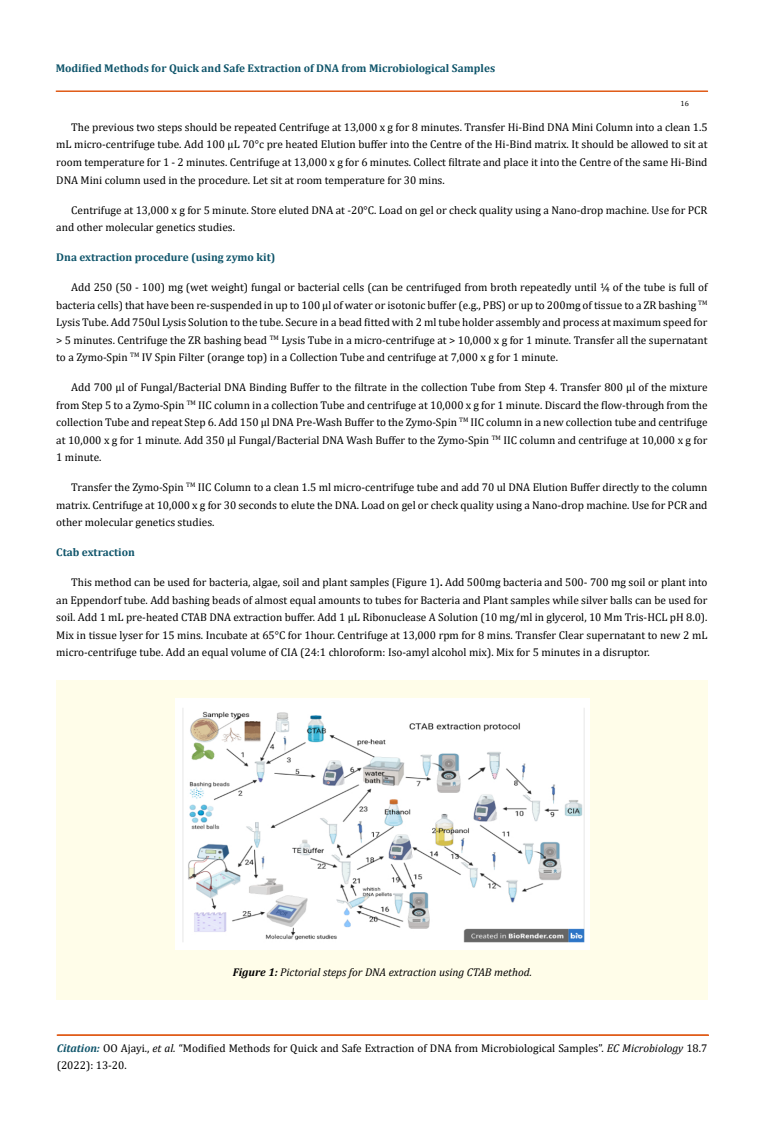
<style>
.page{position:relative;width:764px;height:1127px;background:#fff}
.page>*{position:absolute;margin:0;border:0;box-sizing:border-box;transform-origin:0 0}
.t1{font:11.25px/17.5px "Cambria";color:#000;text-align:justify}
.t2{font:700 11.25px "Cambria";color:#0e546a}
.t3{font:italic 11.25px "Cambria";color:#000}
.t4{font:7.5px "Cambria";color:#000}
.s1{font-weight:700}
.s2{font-weight:700;font-style:italic;color:#0e546a}
.s3{font-style:italic}
</style>
<div class="page">
<div style="left:56px;top:91px;width:651px;height:1px;border:1px solid #e05d1a"></div>
<div style="left:57px;top:1034px;width:651px;height:1px;border:1px solid #e05d1a"></div>
<div style="left:56px;top:680px;width:652px;height:320px;background:#fffde9"></div>
<img style="left:175px;top:698px;width:415px;height:251px">
<p class="t2" style="left:56px;top:60px;width:441px">Modified Methods for Quick and Safe Extraction of DNA from Microbiological Samples</p>
<p class="t4" style="left:680px;top:98px;width:10px">16</p>
<p class="t1" style="left:56px;top:118px;width:653px;text-indent:15px">The previous two steps should be repeated Centrifuge at 13,000 x g for 8 minutes. Transfer Hi-Bind DNA Mini Column into a clean 1.5 mL micro-centrifuge tube. Add 100 µL 70°c pre heated Elution buffer into the Centre of the Hi-Bind matrix. It should be allowed to sit at room temperature for 1 - 2 minutes. Centrifuge at 13,000 x g for 6 minutes. Collect filtrate and place it into the Centre of the same Hi-Bind DNA Mini column used in the procedure. Let sit at room temperature for 30 mins.</p>
<p class="t1" style="left:56px;top:201px;width:653px;text-indent:15px">Centrifuge at 13,000 x g for 5 minute. Store eluted DNA at -20°C. Load on gel or check quality using a Nano-drop machine. Use for PCR and other molecular genetics studies.</p>
<p class="t2" style="left:56px;top:249px;width:221px">Dna extraction procedure (using zymo kit)</p>
<p class="t1" style="left:56px;top:278px;width:653px;text-indent:15px">Add 250 (50 - 100) mg (wet weight) fungal or bacterial cells (can be centrifuged from broth repeatedly until ¼ of the tube is full of bacteria cells) that have been re-suspended in up to 100 µl of water or isotonic buffer (e.g., PBS) or up to 200mg of tissue to a ZR bashing <sup>TM </sup>Lysis Tube. Add 750ul Lysis Solution to the tube. Secure in a bead fitted with 2 ml tube holder assembly and process at maximum speed for &gt; 5 minutes. Centrifuge the ZR bashing bead <sup>TM</sup> Lysis Tube in a micro-centrifuge at &gt; 10,000 x g for 1 minute. Transfer all the supernatant to a Zymo-Spin <sup>TM</sup> IV Spin Filter (orange top) in a Collection Tube and centrifuge at 7,000 x g for 1 minute.</p>
<p class="t1" style="left:56px;top:378px;width:653px;text-indent:15px">Add 700 µl of Fungal/Bacterial DNA Binding Buffer to the filtrate in the collection Tube from Step 4. Transfer 800 µl of the mixture from Step 5 to a Zymo-Spin <sup>TM</sup> IIC column in a collection Tube and centrifuge at 10,000 x g for 1 minute. Discard the flow-through from the collection Tube and repeat Step 6. Add 150 µl DNA Pre-Wash Buffer to the Zymo-Spin <sup>TM</sup> IIC column in a new collection tube and centrifuge at 10,000 x g for 1 minute. Add 350 µl Fungal/Bacterial DNA Wash Buffer to the Zymo-Spin <sup>TM</sup> IIC column and centrifuge at 10,000 x g for 1 minute.</p>
<p class="t1" style="left:56px;top:478px;width:653px;text-indent:15px">Transfer the Zymo-Spin <sup>TM</sup> IIC Column to a clean 1.5 ml micro-centrifuge tube and add 70 ul DNA Elution Buffer directly to the column matrix. Centrifuge at 10,000 x g for 30 seconds to elute the DNA. Load on gel or check quality using a Nano-drop machine. Use for PCR and other molecular genetics studies.</p>
<p class="t2" style="left:56px;top:544px;width:80px">Ctab extraction</p>
<p class="t1" style="left:56px;top:573px;width:653px;text-indent:15px">This method can be used for bacteria, algae, soil and plant samples (Figure 1)<span class="s1">.</span> Add 500mg bacteria and 500- 700 mg soil or plant into an Eppendorf tube. Add bashing beads of almost equal amounts to tubes for Bacteria and Plant samples while silver balls can be used for soil. Add 1 mL pre-heated CTAB DNA extraction buffer. Add 1 µL Ribonuclease A Solution (10 mg/ml in glycerol, 10 Mm Tris-HCL pH 8.0).<br>Mix in tissue lyser for 15 mins. Incubate at 65°C for 1hour. Centrifuge at 13,000 rpm for 8 mins. Transfer Clear supernatant to new 2 mL micro-centrifuge tube. Add an equal volume of CIA (24:1 chloroform: Iso-amyl alcohol mix). Mix for 5 minutes in a disruptor.</p>
<p class="t3" style="left:233px;top:964px;width:301px"><span class="s1">Figure 1:</span> Pictorial steps for DNA extraction using CTAB method.</p>
<p class="t1" style="left:57px;top:1038px;width:652px"><span class="s2">Citation:</span> OO Ajayi., <span class="s3">et al.</span> “Modified Methods for Quick and Safe Extraction of DNA from Microbiological Samples”. <span class="s3">EC Microbiology</span> 18.7 (2022): 13-20.</p>
</div>
